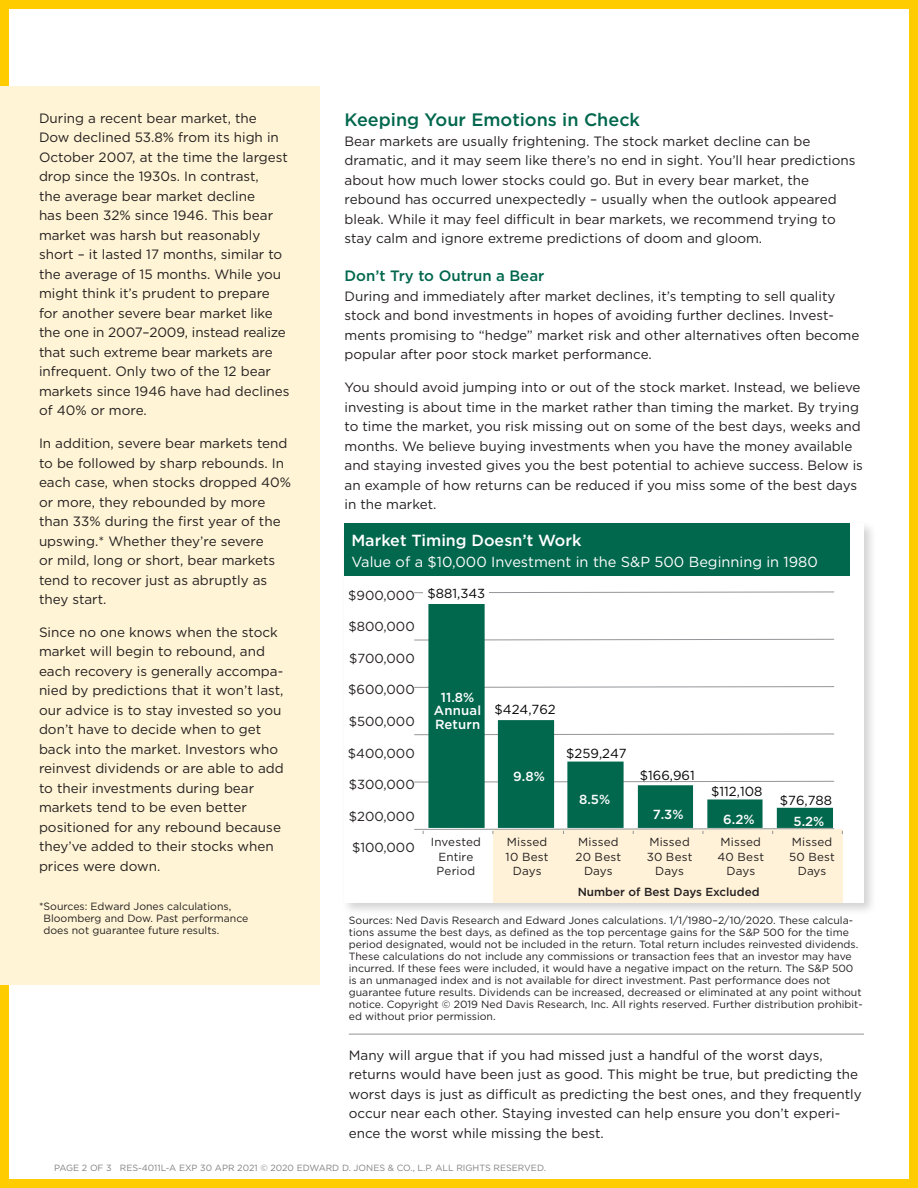
<style>
.page{position:relative;width:918px;height:1188px;background:#fff}
.page>*{position:absolute;margin:0;border:0;box-sizing:border-box;transform-origin:0 0}
.Sub_Heads{font:500 18px "Gotham";color:#01674d}
.t1{font:500 16.05px "Gotham";color:#fff}
.Sub_Heads_-_Level_2{font:500 15px "Gotham";color:#01674d}
.t2{font:14.55px "Gotham";color:#fff}
.Body{font:13.5px/19.5px "Gotham";color:#231f20}
.t3{font:13.2px "Gotham";color:#231f20}
.t4{font:13.2px "Gotham";color:#050504}
.t5{font:500 13.2px/13.2px "Gotham";letter-spacing:.015em;color:#fff;text-align:center}
.t6{font:11.7px/14.5px "Gotham";letter-spacing:.015em;color:#231f20;text-align:center}
.t7{font:500 11.7px "Gotham";color:#231f20}
.Disclaimer_-_rule_be{font:10.5px/12px "Gotham";color:#231f20}
.Disclaimer{font:10.5px/12px "Gotham";color:#231f20}
.t8{font:9px "Gotham";color:#808285}
</style>
<div class="page">
<div style="left:0;top:0;width:918px;height:1188px;border:9px solid #fc0"></div>
<div style="left:1px;top:86px;width:319px;height:899px;background:#fff4d5"></div>
<div style="left:341px;top:520px;width:536px;height:396px;background:#231f20;opacity:.2"></div>
<div style="left:345px;top:524px;width:519px;height:379px;background:#fff"></div>
<div style="left:345px;top:524px;width:505px;height:52px;background:#01674d"></div>
<div style="left:493px;top:829px;width:349px;height:74px;background:#fff2d8"></div>
<svg style="left:414px;top:591px;width:421px;height:2px"></svg>
<svg style="left:414px;top:639px;width:421px;height:2px"></svg>
<svg style="left:414px;top:686px;width:421px;height:2px"></svg>
<svg style="left:414px;top:733px;width:421px;height:2px"></svg>
<svg style="left:414px;top:781px;width:421px;height:2px"></svg>
<svg style="left:428px;top:604px;width:405px;height:224px"></svg>
<svg style="left:414px;top:828px;width:421px;height:6px"></svg>
<div style="left:423px;top:586px;width:66px;height:14px;background:#fff"></div>
<hr style="left:349px;top:1034px;width:515px;height:1px;background:#939598">
<p class="Body" style="left:39px;top:108px;width:252px">During a recent bear market, the Dow declined 53.8% from its high in October 2007, at the time the largest drop since the 1930s. In contrast,<br>the average bear market decline<br>has been 32% since 1946. This bear market was harsh but reasonably short – it lasted 17 months, similar to the average of 15 months. While you might think it’s prudent to prepare for another severe bear market like the one in 2007–2009, instead realize that such extreme bear markets are infrequent. Only two of the 12 bear markets since 1946 have had declines of 40% or more.</p>
<p class="Body" style="left:39px;top:433px;width:254px">In addition, severe bear markets tend to be followed by sharp rebounds. In each case, when stocks dropped 40% or more, they rebounded by more than 33% during the first year of the upswing.* Whether they’re severe<br>or mild, long or short, bear markets tend to recover just as abruptly as they start.</p>
<p class="Body" style="left:39px;top:622px;width:246px">Since no one knows when the stock market will begin to rebound, and each recovery is generally accompa&shy;nied by predictions that it won’t last, our advice is to stay invested so you don’t have to decide when to get back into the market. Investors who reinvest dividends or are able to add to their investments during bear markets tend to be even better positioned for any rebound because they’ve added to their stocks when prices were down.</p>
<p class="Disclaimer" style="left:44px;top:900px;width:206px;text-indent:-5px">*Sources: Edward Jones calculations,<br>Bloomberg and Dow. Past performance does not guarantee future results.</p>
<h2 class="Sub_Heads" style="left:345px;top:108px;width:297px">Keeping Your Emotions in Check</h2>
<p class="Body" style="left:345px;top:131px;width:513px">Bear markets are usually frightening. The stock market decline can be dramatic, and it may seem like there’s no end in sight. You’ll hear predictions about how much lower stocks could go. But in every bear market, the rebound has occurred unexpectedly – usually when the outlook appeared bleak. While it may feel difficult in bear markets, we recommend trying to stay calm and ignore extreme predictions of doom and gloom.</p>
<h3 class="Sub_Heads_-_Level_2" style="left:345px;top:266px;width:201px">Don’t Try to Outrun a Bear</h3>
<p class="Body" style="left:345px;top:286px;width:516px">During and immediately after market declines, it’s tempting to sell quality stock and bond investments in hopes of avoiding further declines. Invest&shy;ments promising to “hedge” market risk and other alternatives often become popular after poor stock market performance.</p>
<p class="Body" style="left:345px;top:378px;width:520px">You should avoid jumping into or out of the stock market. Instead, we believe investing is about time in the market rather than timing the market. By trying to time the market, you risk missing out on some of the best days, weeks and months. We believe buying investments when you have the money available and staying invested gives you the best potential to achieve success. Below is an example of how returns can be reduced if you miss some of the best days in the market.</p>
<p class="t1" style="left:351px;top:530px;width:232px">Market Timing Doesn’t Work</p>
<p class="t2" style="left:351px;top:552px;width:468px">Value of a $10,000 Investment in the S&amp;P 500 Beginning in 1980</p>
<p class="t3" style="left:348px;top:587px;width:68px">$900,000</p>
<p class="t3" style="left:348px;top:618px;width:68px">$800,000</p>
<p class="t3" style="left:349px;top:650px;width:67px">$700,000</p>
<p class="t3" style="left:348px;top:681px;width:68px">$600,000</p>
<p class="t3" style="left:349px;top:713px;width:68px">$500,000</p>
<p class="t3" style="left:348px;top:744px;width:68px">$400,000</p>
<p class="t3" style="left:349px;top:776px;width:68px">$300,000</p>
<p class="t3" style="left:349px;top:808px;width:67px">$200,000</p>
<p class="t3" style="left:352px;top:839px;width:64px">$100,000</p>
<p class="t4" style="left:428px;top:585px;width:59px">$881,343</p>
<p class="t5" style="left:434px;top:691px;width:49px">11.8%<br>Annual<br>Return</p>
<p class="t4" style="left:495px;top:701px;width:63px">$424,762</p>
<p class="t5" style="left:513px;top:770px;width:33px">9.8%</p>
<p class="t4" style="left:566px;top:745px;width:62px">$259,247</p>
<p class="t5" style="left:579px;top:793px;width:33px">8.5%</p>
<p class="t4" style="left:640px;top:767px;width:57px">$166,961</p>
<p class="t5" style="left:653px;top:807px;width:32px">7.3%</p>
<p class="t4" style="left:711px;top:783px;width:53px">$112,108</p>
<p class="t4" style="left:780px;top:792px;width:54px">$76,788</p>
<p class="t5" style="left:723px;top:812px;width:33px">6.2%</p>
<p class="t5" style="left:793px;top:814px;width:32px">5.2%</p>
<p class="t6" style="left:431px;top:835px;width:52px">Invested<br>Entire<br>Period</p>
<p class="t6" style="left:506px;top:835px;width:44px">Missed<br>10 Best<br>Days</p>
<p class="t6" style="left:576px;top:835px;width:47px">Missed<br>20 Best<br>Days</p>
<p class="t6" style="left:647px;top:835px;width:47px">Missed<br>30 Best<br>Days</p>
<p class="t6" style="left:718px;top:835px;width:48px">Missed<br>40 Best<br>Days</p>
<p class="t6" style="left:789px;top:835px;width:47px">Missed<br>50 Best<br>Days</p>
<p class="t7" style="left:578px;top:884px;width:183px">Number of Best Days Excluded</p>
<p class="Disclaimer_-_rule_be" style="left:349px;top:914px;width:516px">Sources: Ned Davis Research and Edward Jones calculations. 1/1/1980–2/10/2020. These calcula&shy;tions assume the best days, as defined as the top percentage gains for the S&amp;P 500 for the time period designated, would not be included in the return. Total return includes reinvested dividends.<br>These calculations do not include any commissions or transaction fees that an investor may have incurred. If these fees were included, it would have a negative impact on the return. The S&amp;P 500 is an unmanaged index and is not available for direct investment. Past performance does not guarantee future results. Dividends can be increased, decreased or eliminated at any point without notice. Copyright © 2019 Ned Davis Research, Inc. All rights reserved. Further distribution prohibit&shy;ed without prior permission.</p>
<p class="Body" style="left:349px;top:1045px;width:515px">Many will argue that if you had missed just a handful of the worst days, returns would have been just as good. This might be true, but predicting the worst days is just as difficult as predicting the best ones, and they frequently occur near each other. Staying invested can help ensure you don’t experi&shy;ence the worst while missing the best.</p>
<p class="t8" style="left:54px;top:1162px;width:493px">PAGE 2 OF 3 RES-4011L-A EXP 30 APR 2021 © 2020 EDWARD D. JONES &amp; CO., L.P. ALL RIGHTS RESERVED.</p>
</div>
